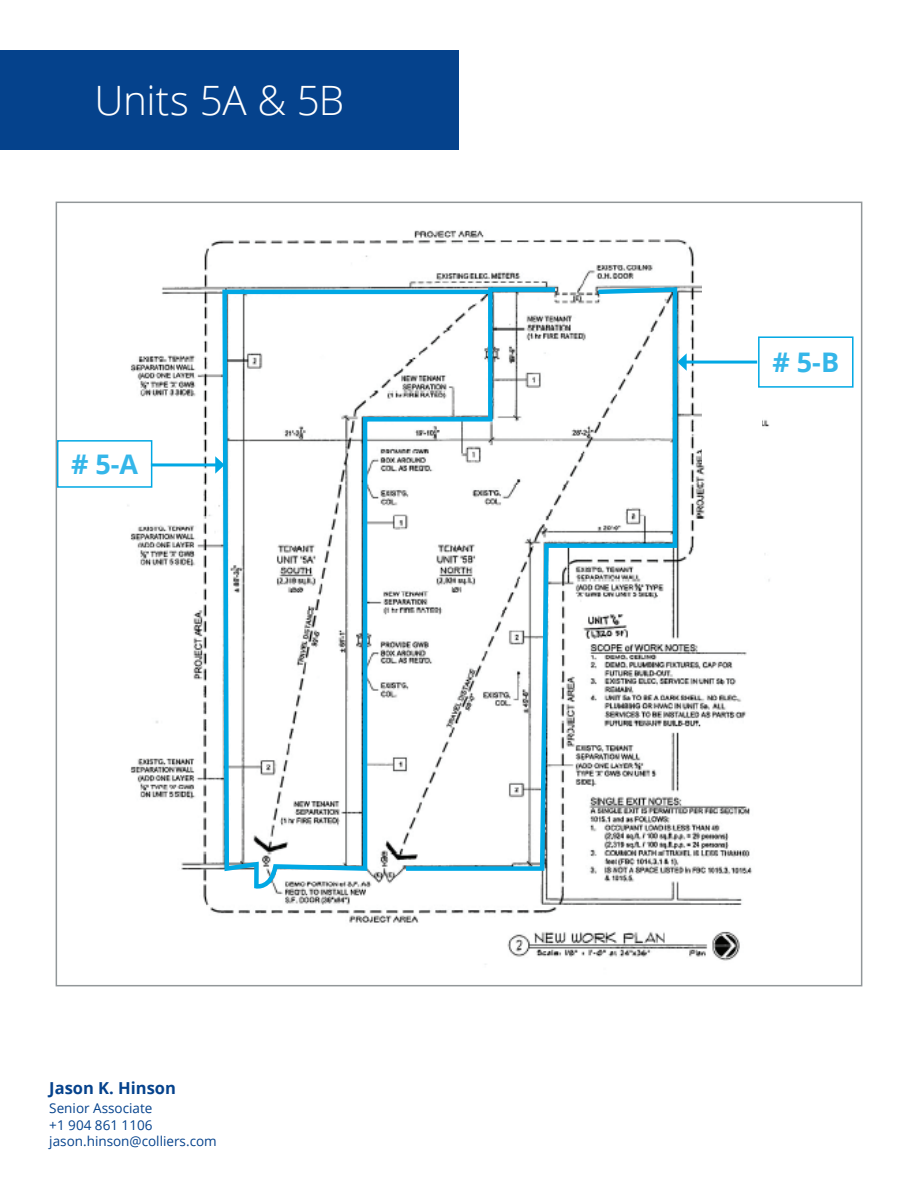
<style>
.page{position:relative;width:918px;height:1188px;background:#fff}
.page>*{position:absolute;margin:0;border:0;box-sizing:border-box;transform-origin:0 0}
.t1{font:300 40.5px "Open Sans";letter-spacing:-.01em;color:#fff}
.t2{font:700 27px "Open Sans";color:#34b6e9}
.t3{font:700 16.5px "Open Sans";color:#05428c}
.t4{font:13.5px/16.5px "Open Sans";color:#05428c}
</style>
<div class="page">
<img style="left:127px;top:230px;width:643px;height:735px">
<div style="left:702px;top:283px;width:59px;height:182px;background:#fff"></div>
<div style="left:58px;top:441px;width:94px;height:46px;background:#fff"></div>
<div style="left:57px;top:440px;width:95px;height:48px;border:2px solid #00a8e4"></div>
<div style="left:758px;top:336px;width:96px;height:52px;border:2px solid #00a8e4"></div>
<hr style="left:684px;top:361px;width:73px;height:3px;background:#00a8e4">
<svg style="left:680px;top:353px;width:7px;height:18px"></svg>
<hr style="left:151px;top:463px;width:67px;height:3px;background:#00a8e4">
<svg style="left:215px;top:456px;width:5px;height:18px"></svg>
<svg style="left:220px;top:287px;width:275px;height:602px"></svg>
<svg style="left:402px;top:285px;width:278px;height:588px"></svg>
<div style="left:0;top:50px;width:459px;height:99px;background:#05428c"></div>
<h1 class="t1" style="left:95px;top:73px;width:251px">Units 5A &amp; 5B</h1>
<h2 class="t2" style="left:71px;top:445px;width:69px"># 5-A</h2>
<p class="t3" style="left:49px;top:1076px;width:128px">Jason K. Hinson</p>
<p class="t4" style="left:49px;top:1100px;width:169px">Senior Associate<br>+1 904 861 1106 jason.hinson@colliers.com</p>
<h2 class="t2" style="left:772px;top:344px;width:68px"># 5-B</h2>
</div>
